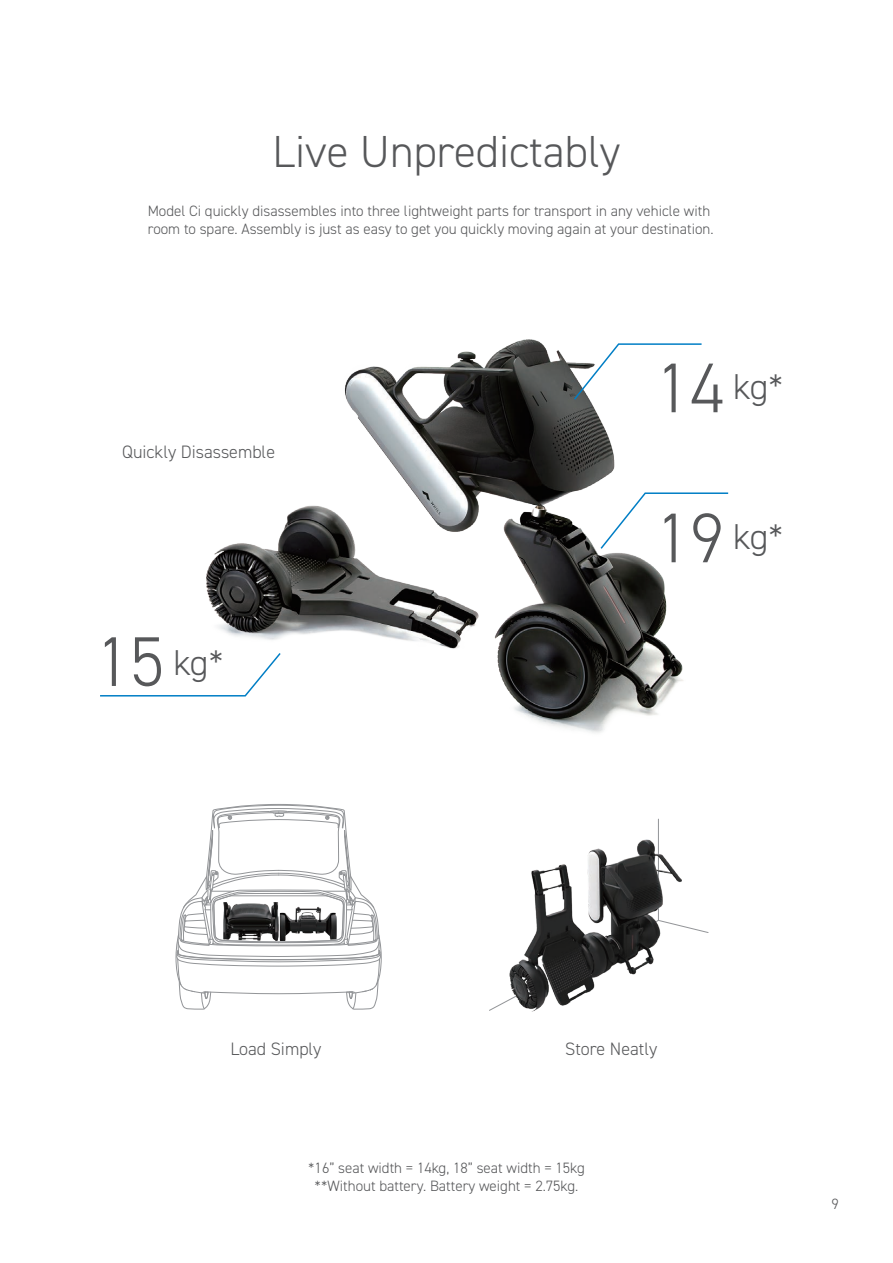
<style>
.page{position:relative;width:893px;height:1263px;background:#fff}
.page>*{position:absolute;margin:0;border:0;box-sizing:border-box;transform-origin:0 0}
.t1{font:300 70.5px "DIN2014";color:#57585a}
.t2{font:300 45px "DIN2014";color:#57585a}
.t3{font:300 36px "DIN2014";color:#57585a}
.t4{font:300 18px "DIN2014";color:#57585a}
.t5{font:300 15px/18px "DIN2014";color:#57585a}
</style>
<div class="page">
<svg style="left:175px;top:804px;width:207px;height:206px"></svg>
<img style="left:205px;top:339px;width:478px;height:394px">
<img style="left:223px;top:902px;width:114px;height:39px">
<svg style="left:574px;top:343px;width:128px;height:57px"></svg>
<svg style="left:600px;top:492px;width:128px;height:57px"></svg>
<svg style="left:100px;top:653px;width:181px;height:43px"></svg>
<img style="left:509px;top:840px;width:172px;height:172px">
<p class="t2" style="left:273px;top:124px;width:349px">Live Unpredictably</p>
<p class="t5" style="left:148px;top:202px;width:567px">Model Ci quickly disassembles into three lightweight parts for transport in any vehicle with room to spare. Assembly is just as easy to get you quickly moving again at your destination.</p>
<p class="t4" style="left:122px;top:441px;width:154px">Quickly Disassemble</p>
<p class="t1" style="left:95px;top:619px;width:71px">15</p>
<p class="t3" style="left:173px;top:640px;width:52px">kg*</p>
<p class="t1" style="left:655px;top:345px;width:71px">14</p>
<p class="t3" style="left:733px;top:364px;width:52px">kg*</p>
<p class="t1" style="left:655px;top:495px;width:71px">19</p>
<p class="t3" style="left:733px;top:514px;width:52px">kg*</p>
<p class="t4" style="left:230px;top:1037px;width:93px">Load Simply</p>
<p class="t4" style="left:565px;top:1037px;width:94px">Store Neatly</p>
<p class="t5" style="left:308px;top:1158px;width:278px">*16” seat width = 14kg, 18” seat width = 15kg</p>
<p class="t5" style="left:315px;top:1176px;width:265px">**Without battery. Battery weight = 2.75kg.</p>
<p class="t5" style="left:832px;top:1195px;width:9px">9</p>
</div>
